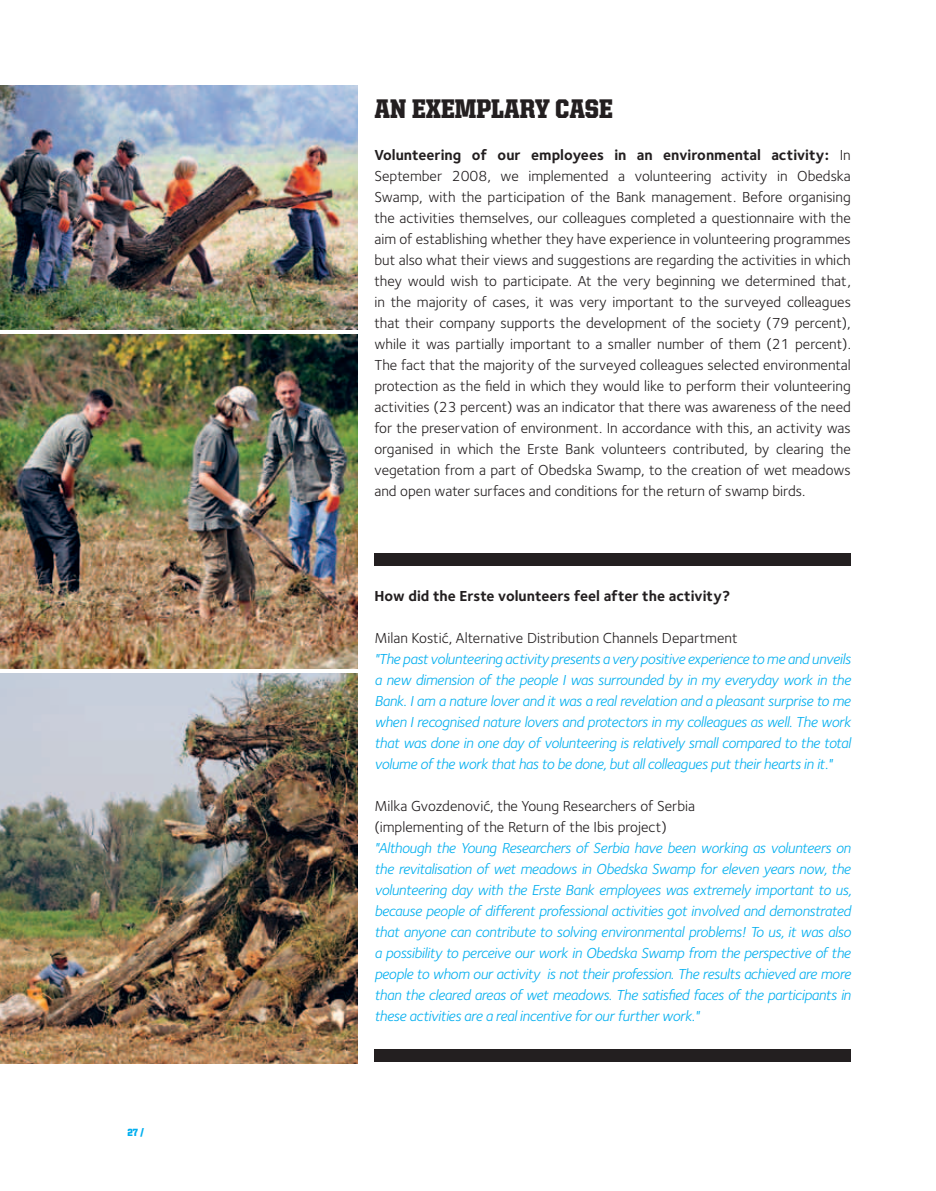
<style>
.page{position:relative;width:936px;height:1191px;background:#fff}
.page>*{position:absolute;margin:0;border:0;box-sizing:border-box;transform-origin:0 0}
.t1{font:900 27px "United Serif Semi Cond";color:#231f20}
.t2{font:15px/21px "moj Foundry Sterling";color:#231f20;text-align:justify}
.t3{font:italic 15px/21px "moj Foundry Sterling";letter-spacing:-.025em;color:#00aeef;text-align:justify}
.t4{font:700 15px "moj Foundry Sterling";color:#231f20}
.t5{font:900 10.5px "United Serif Semi Cond";color:#00aeef}
.s1{font-weight:700}
</style>
<div class="page">
<img style="left:0;top:85px;width:357px;height:245px">
<img style="left:0;top:335px;width:357px;height:333px">
<img style="left:0;top:673px;width:357px;height:390px">
<div style="left:374px;top:553px;width:476px;height:13px;background:#231f20"></div>
<div style="left:374px;top:1049px;width:476px;height:13px;background:#231f20"></div>
<p class="t5" style="left:128px;top:1126px;width:18px">27 /</p>
<h1 class="t1" style="left:374px;top:94px;width:225px">AN EXEMPLARY CASE</h1>
<p class="t2" style="left:374px;top:144px;width:478px"><span class="s1">Volunteering of our employees in an environmental activity:</span> In September 2008, we implemented a volunteering activity in Obedska Swamp, with the participation of the Bank management. Before organising the activities themselves, our colleagues completed a questionnaire with the aim of establishing whether they have experience in volunteering programmes but also what their views and suggestions are regarding the activities in which they would wish to participate. At the very beginning we determined that, in the majority of cases, it was very important to the surveyed colleagues that their company supports the development of the society (79 percent), while it was partially important to a smaller number of them (21 percent).<br>The fact that the majority of the surveyed colleagues selected environmental protection as the field in which they would like to perform their volunteering activities (23 percent) was an indicator that there was awareness of the need for the preservation of environment. In accordance with this, an activity was organised in which the Erste Bank volunteers contributed, by clearing the vegetation from a part of Obedska Swamp, to the creation of wet meadows and open water surfaces and conditions for the return of swamp birds.</p>
<p class="t4" style="left:374px;top:587px;width:357px">How did the Erste volunteers feel after the activity?</p>
<p class="t2" style="left:374px;top:627px;width:364px">Milan Kostić, Alternative Distribution Channels Department</p>
<p class="t3" style="left:374px;top:648px;width:478px">"The past volunteering activity presents a very positive experience to me and unveils a new dimension of the people I was surrounded by in my everyday work in the Bank. I am a nature lover and it was a real revelation and a pleasant surprise to me when I recognised nature lovers and protectors in my colleagues as well. The work that was done in one day of volunteering is relatively small compared to the total volume of the work that has to be done, but all colleagues put their hearts in it."</p>
<p class="t2" style="left:374px;top:795px;width:322px">Milka Gvozdenović, the Young Researchers of Serbia (implementing of the Return of the Ibis project)</p>
<p class="t3" style="left:374px;top:837px;width:478px">"Although the Young Researchers of Serbia have been working as volunteers on the revitalisation of wet meadows in Obedska Swamp for eleven years now, the volunteering day with the Erste Bank employees was extremely important to us, because people of different professional activities got involved and demonstrated that anyone can contribute to solving environmental problems! To us, it was also a possibility to perceive our work in Obedska Swamp from the perspective of the people to whom our activity is not their profession. The results achieved are more than the cleared areas of wet meadows. The satisfied faces of the participants in these activities are a real incentive for our further work."</p>
</div>
